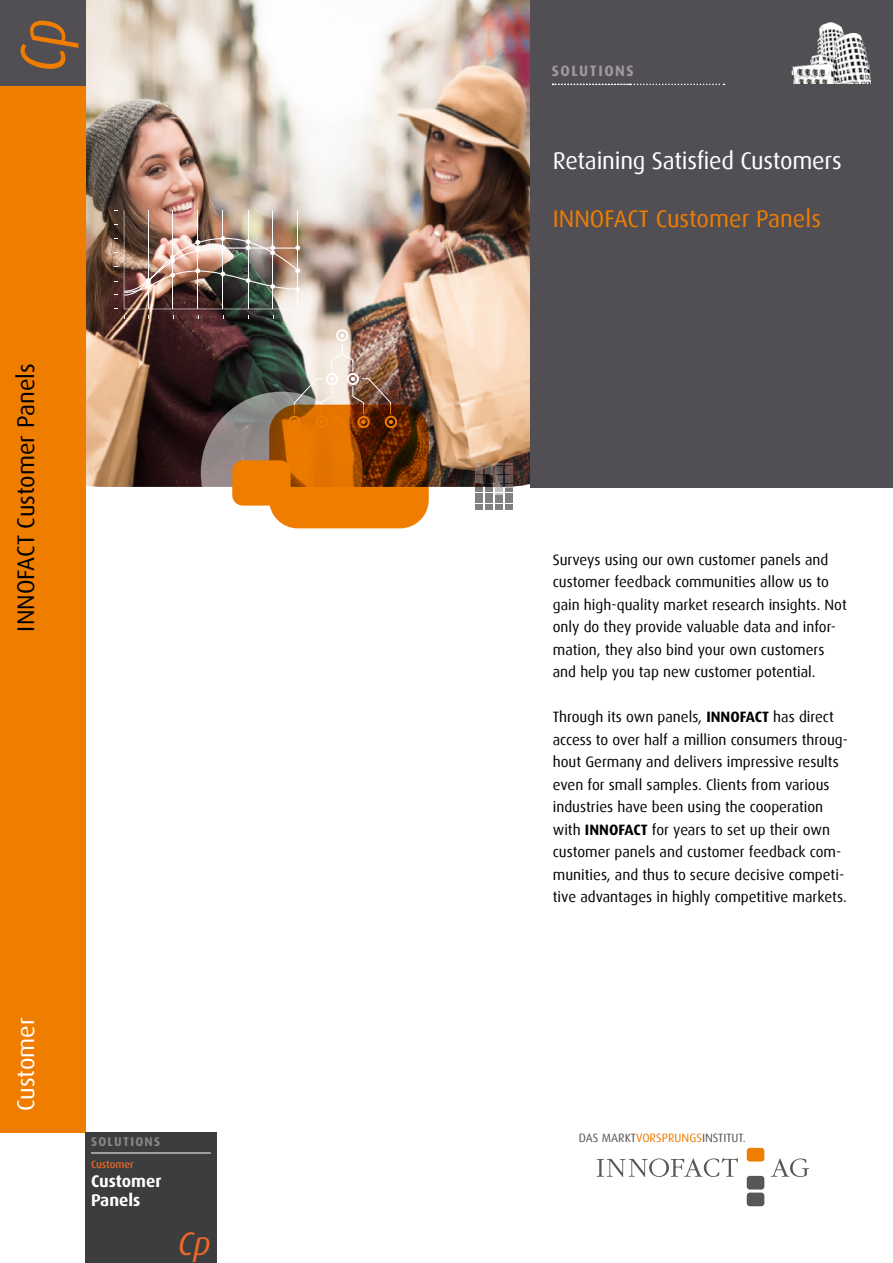
<style>
.page{position:relative;width:893px;height:1263px;background:#fff}
.page>*{position:absolute;margin:0;border:0;box-sizing:border-box;transform-origin:0 0}
.t1{font:italic 63.45px "Dax";color:#ef7d00;scale:.84 1}
.t2{font:italic 32.7px "Dax";color:#ec6728}
.t3{font:24px "Dax";letter-spacing:-.01em;color:#fff}
.t4{font:24px "Dax";color:#ef7d00}
.t5{font:24px "Dax";color:#000}
.t6{font:700 16.95px/19px "Dax";color:#fff}
.t7{font:15px/22.5px "Dax";color:#000}
.t8{font:700 15px "Dax";letter-spacing:.1em;color:#a09a9c}
.t9{font:700 12.75px "Dax";letter-spacing:.1em;color:#878787}
.t10{font:12px "Dax";color:#575756}
.t11{font:500 10.5px "Dax";color:#ec6728}
.s1{font-weight:700}
.s2{color:#ef7d00}
</style>
<div class="page">
<img style="left:85px;top:0;width:446px;height:487px">
<div style="left:531px;top:0;width:362px;height:488px;background:#514f54"></div>
<div style="left:0;top:0;width:85px;height:1132px;background:#ef7d00"></div>
<div style="left:0;top:0;width:85px;height:85px;background:#514f54"></div>
<svg style="left:597px;top:1158px;width:141px;height:19px"></svg>
<div style="left:747px;top:1148px;width:17px;height:13px;background:#ef7d00;border-radius:3px"></div>
<div style="left:747px;top:1176px;width:17px;height:13px;background:#575756;border-radius:3px"></div>
<div style="left:747px;top:1192px;width:17px;height:14px;background:#575756;border-radius:3px"></div>
<svg style="left:771px;top:1158px;width:38px;height:19px"></svg>
<div style="left:85px;top:1132px;width:132px;height:131px;background:#3b3d3e"></div>
<hr style="left:91px;top:1152px;width:120px;height:1px;background:#fff">
<svg style="left:553px;top:84px;width:171px;height:1px"></svg>
<svg style="left:201px;top:392px;width:162px;height:161px"></svg>
<img style="left:124px;top:210px;width:176px;height:99px">
<img style="left:287px;top:328px;width:106px;height:79px">
<svg style="left:475px;top:463px;width:37px;height:47px;background:#7e7673"></svg>
<svg style="left:269px;top:405px;width:160px;height:123px;background:#b65a00"></svg>
<img style="left:791px;top:22px;width:80px;height:61px">
<div style="left:232px;top:460px;width:59px;height:46px;background:#ef7d00;border-radius:10px"></div>
<h1 class="t1" style="left:8px;top:72px;width:67px;rotate:-90deg">Cp</h1>
<h3 class="t5" style="left:13px;top:631px;width:270px;rotate:-90deg">INNOFACT Customer Panels</h3>
<h3 class="t3" style="left:13px;top:1111px;width:95px;rotate:-90deg">Customer</h3>
<p class="t9" style="left:91px;top:1135px;width:71px">SOLUTIONS</p>
<p class="t11" style="left:91px;top:1158px;width:44px">Customer</p>
<p class="t6" style="left:91px;top:1171px;width:72px">Customer<br>Panels</p>
<h2 class="t2" style="left:178px;top:1225px;width:35px">Cp</h2>
<p class="t8" style="left:552px;top:63px;width:83px">SOLUTIONS</p>
<h3 class="t3" style="left:553px;top:148px;width:290px">Retaining Satisfied Customers</h3>
<h3 class="t4" style="left:553px;top:205px;width:270px">INNOFACT Customer Panels</h3>
<p class="t7" style="left:553px;top:548px;width:296px">Surveys using our own customer panels and customer feedback communities allow us to gain high-quality market research insights. Not only do they provide valuable data and infor&shy;mation, they also bind your own customers and help you tap new customer potential.</p>
<p class="t7" style="left:553px;top:706px;width:297px">Through its own panels, <span class="s1">INNOFACT</span> has direct access to over half a million consumers throug&shy;hout Germany and delivers impressive results even for small samples. Clients from various industries have been using the cooperation with <span class="s1">INNOFACT</span> for years to set up their own customer panels and customer feedback com&shy;munities, and thus to secure decisive competi&shy;tive advantages in highly competitive markets.</p>
<p class="t10" style="left:579px;top:1131px;width:169px">DAS MARKT<span class="s2">VORSPRUNGS</span>INSTITUT.</p>
</div>
